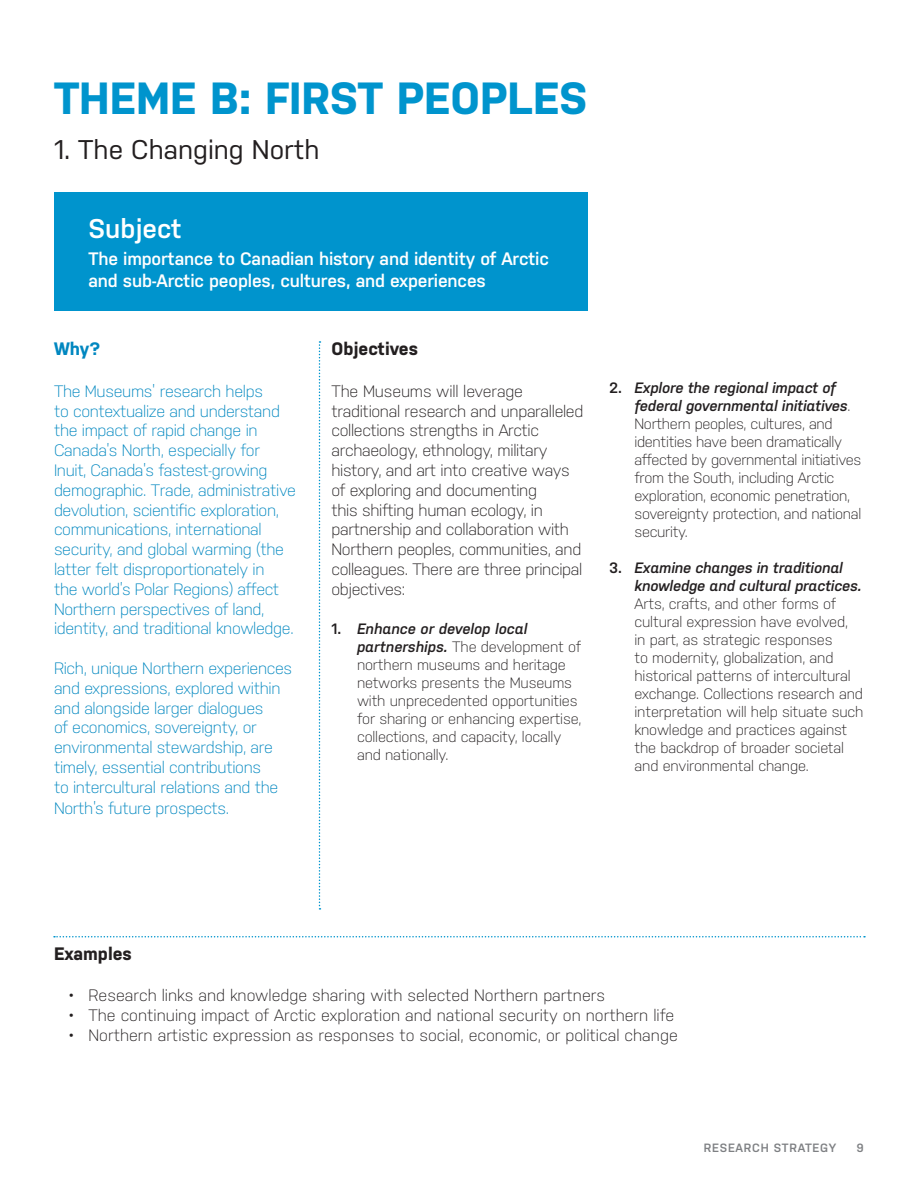
<style>
.page{position:relative;width:918px;height:1188px;background:#fff}
.page>*{position:absolute;margin:0;border:0;box-sizing:border-box;transform-origin:0 0}
.t1{font:700 45px "Nudista";color:#0094cd}
.t2{font:27px "Nudista";color:#231f20}
.t3{font:600 27px "Nudista";color:#fff}
.t4{font:600 18px/21.6px "Nudista";letter-spacing:-.01em;color:#fff}
.t5{font:700 18px "Nudista";color:#231f20}
.t6{font:700 18px "Nudista";color:#0087c0}
.t7{font:300 16.5px/19.8px "Nudista";letter-spacing:-.02em;color:#0087c0}
.t8{font:300 16.5px/19.8px "Nudista";letter-spacing:-.02em;color:#231f20}
.t9{font:300 16.5px "Nudista";color:#231f20}
.t10{font:300 15px/18px "Nudista";letter-spacing:-.01em;color:#231f20}
.t11{font:italic 600 15px/18px "Nudista";letter-spacing:-.01em;color:#231f20}
.t12{font:600 12px "Nudista";letter-spacing:.06em;color:#7e8083}
.s1{font-weight:600}
.s2{font-weight:600;font-style:italic}
.s3{font-style:normal}
</style>
<div class="page">
<div style="left:54px;top:192px;width:534px;height:119px;background:#0094cd"></div>
<svg style="left:54px;top:936px;width:811px;height:2px"></svg>
<svg style="left:319px;top:341px;width:2px;height:569px"></svg>
<h1 class="t1" style="left:54px;top:65px;width:535px">THEME B: FIRST PEOPLES</h1>
<h2 class="t2" style="left:54px;top:130px;width:267px">1. The Changing North</h2>
<h2 class="t3" style="left:88px;top:209px;width:95px">Subject</h2>
<p class="t4" style="left:88px;top:247px;width:462px">The importance to Canadian history and identity of Arctic and sub-Arctic peoples, cultures, and experiences</p>
<p class="t6" style="left:54px;top:336px;width:48px">Why?</p>
<p class="t7" style="left:54px;top:380px;width:243px">The Museums’ research helps<br>to contextualize and understand the impact of rapid change in Canada’s North, especially for Inuit, Canada’s fastest-growing demographic. Trade, administrative devolution, scientific exploration, communications, international security, and global warming (the latter felt disproportionately in<br>the world’s Polar Regions) affect Northern perspectives of land, identity, and traditional knowledge.</p>
<p class="t7" style="left:54px;top:657px;width:240px">Rich, unique Northern experiences and expressions, explored within and alongside larger dialogues<br>of economics, sovereignty, or environmental stewardship, are timely, essential contributions<br>to intercultural relations and the</p>
<p class="t7" style="left:54px;top:797px;width:177px">North’s future prospects.</p>
<p class="t5" style="left:332px;top:336px;width:88px">Objectives</p>
<p class="t8" style="left:332px;top:380px;width:253px">The Museums will leverage traditional research and unparalleled collections strengths in Arctic archaeology, ethnology, military history, and art into creative ways of exploring and documenting<br>this shifting human ecology, in partnership and collaboration with<br>Northern peoples, communities, and colleagues. There are three principal objectives:</p>
<p class="t10" style="left:357px;top:619px;width:226px;text-indent:-26px"><span class="s1">1.</span> <span class="s2">Enhance or develop local partnerships.</span> The development of northern museums and heritage networks presents the Museums with unprecedented opportunities for sharing or enhancing expertise, collections, and capacity, locally and nationally.</p>
<p class="t10" style="left:634px;top:377px;width:228px;text-indent:-26px"><span class="s1">2.</span> <span class="s2">Explore the regional impact of federal governmental initiatives</span>.<br>Northern peoples, cultures, and identities have been dramatically affected by governmental initiatives from the South, including Arctic exploration, economic penetration, sovereignty protection, and national security.</p>
<p class="t11" style="left:634px;top:557px;width:229px;text-indent:-26px"><span class="s3">3.</span> Examine changes in traditional knowledge and cultural practices.</p>
<p class="t10" style="left:634px;top:593px;width:231px">Arts, crafts, and other forms of cultural expression have evolved,<br>in part, as strategic responses<br>to modernity, globalization, and historical patterns of intercultural exchange. Collections research and interpretation will help situate such knowledge and practices against the backdrop of broader societal and environmental change.</p>
<p class="t5" style="left:54px;top:940px;width:79px">Examples</p>
<p class="t9" style="left:69px;top:984px;width:538px">• Research links and knowledge sharing with selected Northern partners</p>
<p class="t9" style="left:69px;top:1004px;width:607px">• The continuing impact of Arctic exploration and national security on northern life</p>
<p class="t9" style="left:69px;top:1023px;width:610px">• Northern artistic expression as responses to social, economic, or political change</p>
<p class="t12" style="left:704px;top:1139px;width:134px">RESEARCH STRATEGY</p>
<p class="t12" style="left:857px;top:1139px;width:9px">9</p>
</div>
